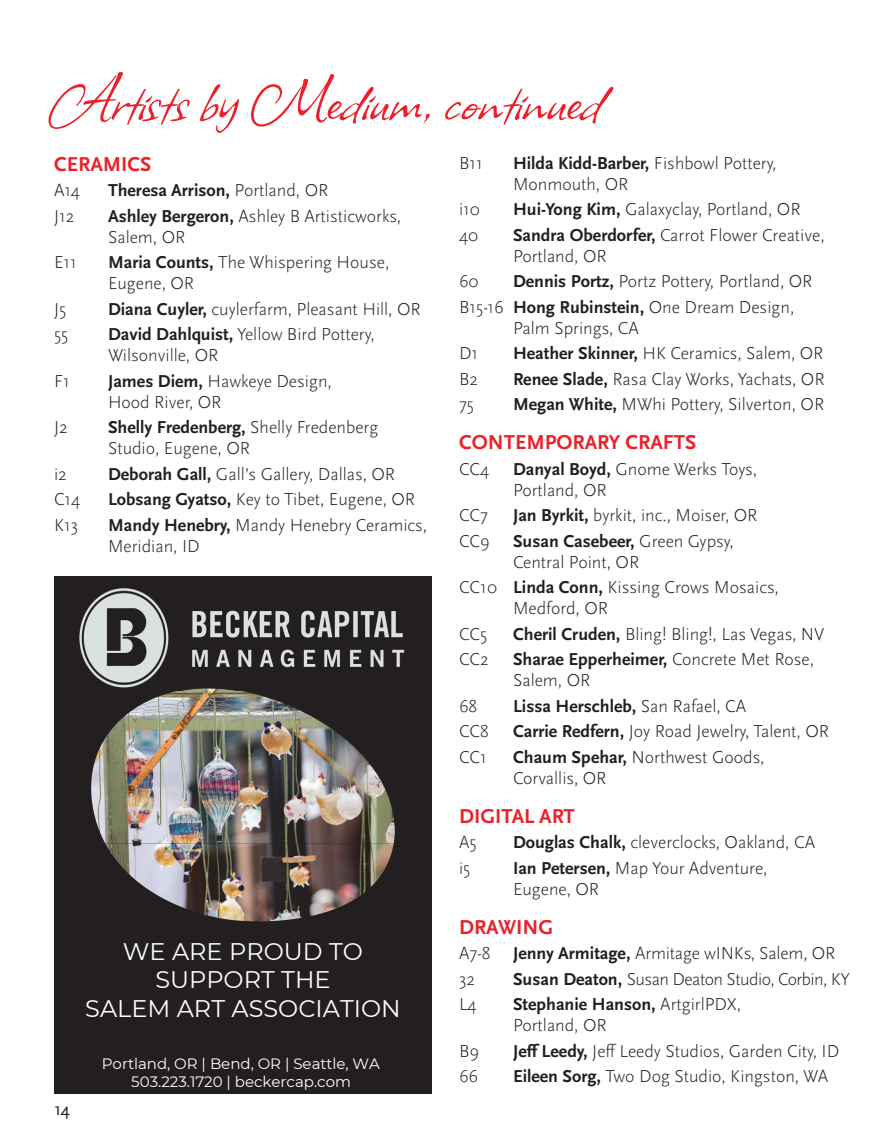
<style>
.page{position:relative;width:891px;height:1148px;background:#fff}
.page>*{position:absolute;margin:0;border:0;box-sizing:border-box;transform-origin:0 0}
.Page_header{font:72px "Allison";color:#ec2029}
.t1{font:24px/28.8px "Montserrat";color:#fff;text-align:center}
.Artist_lists_HEADER{font:700 21px "Scala Sans Pro";color:#ec2029}
.Artists_lists_by_med{font:300 18px/21px "Scala Sans Pro";color:#231f20}
.Artists_lists_by_med-2{font:700 18px "Scala Sans Pro";color:#231f20}
.Artists_lists_by_med-3{font:300 18px "Scala Sans Pro";letter-spacing:-.03em;color:#231f20}
.t2{font:18px "Scala Sans Pro";color:#231f20}
.t3{font:15px/18px "Montserrat";color:#fff;text-align:center}
.s1{font-weight:700}
.s2{font-weight:300}
</style>
<div class="page">
<img style="left:54px;top:576px;width:378px;height:517px">
<img style="left:125px;top:690px;width:80px;height:25px">
<img style="left:105px;top:843px;width:12px;height:17px">
<img style="left:80px;top:589px;width:326px;height:101px">
<p class="Page_header" style="left:54px;top:52px;width:549px">Artists by Medium, continued</p>
<p class="Artists_lists_by_med" style="left:459px;top:152px;width:25px">B11</p>
<p class="Artists_lists_by_med" style="left:513px;top:152px;width:265px"><span class="s1">Hilda Kidd-Barber,</span> Fishbowl Pottery,<br>Monmouth, OR</p>
<p class="Artists_lists_by_med" style="left:459px;top:199px;width:22px">i10</p>
<p class="Artists_lists_by_med" style="left:513px;top:199px;width:289px"><span class="s1">Hui-Yong Kim,</span> Galaxyclay, Portland, OR</p>
<p class="Artists_lists_by_med" style="left:459px;top:224px;width:21px">40</p>
<p class="Artists_lists_by_med" style="left:513px;top:224px;width:313px"><span class="s1">Sandra Oberdorfer,</span> Carrot Flower Creative,<br>Portland, OR</p>
<p class="Artists_lists_by_med" style="left:459px;top:271px;width:21px">60</p>
<p class="Artists_lists_by_med" style="left:513px;top:271px;width:301px"><span class="s1">Dennis Portz,</span> Portz Pottery, Portland, OR</p>
<p class="Artists_lists_by_med" style="left:513px;top:296px;width:283px;text-indent:-54px">B15-16 <span class="s1">Hong Rubinstein,</span> One Dream Design,<br>Palm Springs, CA</p>
<p class="Artists_lists_by_med" style="left:459px;top:343px;width:21px">D1</p>
<p class="Artists_lists_by_med" style="left:513px;top:343px;width:312px"><span class="s1">Heather Skinner,</span> HK Ceramics, Salem, OR</p>
<p class="Artists_lists_by_med" style="left:459px;top:368px;width:21px">B2</p>
<p class="Artists_lists_by_med" style="left:513px;top:368px;width:313px"><span class="s1">Renee Slade,</span> Rasa Clay Works, Yachats, OR</p>
<p class="Artists_lists_by_med" style="left:459px;top:394px;width:17px">75</p>
<p class="Artists_lists_by_med" style="left:513px;top:394px;width:313px"><span class="s1">Megan White,</span> MWhi Pottery, Silverton, OR</p>
<p class="Artist_lists_HEADER" style="left:459px;top:430px;width:239px">CONTEMPORARY CRAFTS</p>
<p class="Artists_lists_by_med" style="left:459px;top:458px;width:32px">CC4</p>
<p class="Artists_lists_by_med" style="left:513px;top:458px;width:245px"><span class="s1">Danyal Boyd,</span> Gnome Werks Toys,<br>Portland, OR</p>
<p class="Artists_lists_by_med" style="left:459px;top:505px;width:31px">CC7</p>
<p class="Artists_lists_by_med" style="left:513px;top:505px;width:246px"><span class="s1">Jan Byrkit,</span> byrkit, inc., Moiser, OR</p>
<p class="Artists_lists_by_med" style="left:459px;top:530px;width:32px">CC9</p>
<p class="Artists_lists_by_med" style="left:513px;top:530px;width:222px"><span class="s1">Susan Casebeer,</span> Green Gypsy,<br>Central Point, OR</p>
<p class="Artists_lists_by_med" style="left:513px;top:577px;width:267px;text-indent:-54px">CC10 <span class="s1">Linda Conn,</span> Kissing Crows Mosaics,<br>Medford, OR</p>
<p class="Artists_lists_by_med" style="left:459px;top:623px;width:30px">CC5</p>
<p class="Artists_lists_by_med" style="left:513px;top:623px;width:313px"><span class="s1">Cheril Cruden,</span> Bling! Bling!, Las Vegas, NV</p>
<p class="Artists_lists_by_med" style="left:459px;top:649px;width:31px">CC2</p>
<p class="Artists_lists_by_med" style="left:513px;top:649px;width:303px"><span class="s1">Sharae Epperheimer,</span> Concrete Met Rose,<br>Salem, OR</p>
<p class="Artists_lists_by_med" style="left:459px;top:695px;width:20px">68</p>
<p class="Artists_lists_by_med-2" style="left:513px;top:695px;width:235px">Lissa Herschleb, <span class="s2">San Rafael, CA</span></p>
<p class="Artists_lists_by_med" style="left:459px;top:721px;width:32px">CC8</p>
<p class="Artists_lists_by_med" style="left:513px;top:721px;width:318px"><span class="s1">Carrie Redfern,</span> Joy Road Jewelry, Talent, OR</p>
<p class="Artists_lists_by_med" style="left:459px;top:746px;width:30px">CC1</p>
<p class="Artists_lists_by_med" style="left:513px;top:746px;width:253px"><span class="s1">Chaum Spehar,</span> Northwest Goods,<br>Corvallis, OR</p>
<p class="Artist_lists_HEADER" style="left:459px;top:804px;width:117px">DIGITAL ART</p>
<p class="Artists_lists_by_med" style="left:459px;top:832px;width:19px">A5</p>
<p class="Artists_lists_by_med" style="left:513px;top:832px;width:304px"><span class="s1">Douglas Chalk,</span> cleverclocks, Oakland, CA</p>
<p class="Artists_lists_by_med" style="left:459px;top:857px;width:13px">i5</p>
<p class="Artists_lists_by_med" style="left:513px;top:857px;width:256px"><span class="s1">Ian Petersen,</span> Map Your Adventure,<br>Eugene, OR</p>
<p class="Artist_lists_HEADER" style="left:459px;top:915px;width:96px">DRAWING</p>
<p class="Artists_lists_by_med" style="left:459px;top:943px;width:378px">A7-8 <span class="s1">Jenny Armitage,</span> Armitage wINKs, Salem, OR</p>
<p class="Artists_lists_by_med" style="left:459px;top:968px;width:18px">32</p>
<p class="Artists_lists_by_med-3" style="left:513px;top:968px;width:339px"><span class="s1">Susan Deaton,</span> Susan Deaton Studio, Corbin, KY</p>
<p class="Artists_lists_by_med" style="left:459px;top:994px;width:19px">L4</p>
<p class="Artists_lists_by_med" style="left:513px;top:994px;width:230px"><span class="s1">Stephanie Hanson,</span> ArtgirlPDX,<br>Portland, OR</p>
<p class="Artists_lists_by_med" style="left:459px;top:1040px;width:21px">B9</p>
<p class="Artists_lists_by_med" style="left:513px;top:1040px;width:328px"><span class="s1">Jeff Leedy,</span> Jeff Leedy Studios, Garden City, ID</p>
<p class="Artists_lists_by_med" style="left:459px;top:1066px;width:21px">66</p>
<p class="Artists_lists_by_med" style="left:513px;top:1066px;width:317px"><span class="s1">Eileen Sorg,</span> Two Dog Studio, Kingston, WA</p>
<p class="Artist_lists_HEADER" style="left:54px;top:152px;width:99px">CERAMICS</p>
<p class="Artists_lists_by_med" style="left:54px;top:180px;width:28px">A14</p>
<p class="Artists_lists_by_med-2" style="left:108px;top:180px;width:222px">Theresa Arrison, <span class="s2">Portland, OR</span></p>
<p class="Artists_lists_by_med" style="left:54px;top:205px;width:22px">J12</p>
<p class="Artists_lists_by_med" style="left:108px;top:205px;width:295px"><span class="s1">Ashley Bergeron,</span> Ashley B Artisticworks,<br>Salem, OR</p>
<p class="Artists_lists_by_med" style="left:54px;top:252px;width:24px">E11</p>
<p class="Artists_lists_by_med" style="left:108px;top:252px;width:283px"><span class="s1">Maria Counts,</span> The Whispering House,<br>Eugene, OR</p>
<p class="Artists_lists_by_med" style="left:54px;top:298px;width:14px">J5</p>
<p class="Artists_lists_by_med" style="left:108px;top:298px;width:314px"><span class="s1">Diana Cuyler,</span> cuylerfarm, Pleasant Hill, OR</p>
<p class="Artists_lists_by_med" style="left:54px;top:324px;width:16px">55</p>
<p class="Artists_lists_by_med" style="left:108px;top:324px;width:268px"><span class="s1">David Dahlquist,</span> Yellow Bird Pottery,<br>Wilsonville, OR</p>
<p class="Artists_lists_by_med" style="left:54px;top:370px;width:17px">F1</p>
<p class="Artists_lists_by_med" style="left:108px;top:370px;width:225px"><span class="s1">James Diem,</span> Hawkeye Design,<br>Hood River, OR</p>
<p class="Artists_lists_by_med" style="left:54px;top:417px;width:15px">J2</p>
<p class="Artists_lists_by_med" style="left:108px;top:417px;width:272px"><span class="s1">Shelly Fredenberg,</span> Shelly Fredenberg<br>Studio, Eugene, OR</p>
<p class="Artists_lists_by_med" style="left:54px;top:463px;width:14px">i2</p>
<p class="Artists_lists_by_med" style="left:108px;top:463px;width:289px"><span class="s1">Deborah Gall,</span> Gall’s Gallery, Dallas, OR</p>
<p class="Artists_lists_by_med" style="left:54px;top:489px;width:28px">C14</p>
<p class="Artists_lists_by_med" style="left:108px;top:489px;width:309px"><span class="s1">Lobsang Gyatso,</span> Key to Tibet, Eugene, OR</p>
<p class="Artists_lists_by_med" style="left:54px;top:514px;width:26px">K13</p>
<p class="Artists_lists_by_med" style="left:108px;top:514px;width:321px"><span class="s1">Mandy Henebry,</span> Mandy Henebry Ceramics,<br>Meridian, ID</p>
<p class="t1" style="left:85px;top:935px;width:317px">WE ARE PROUD TO<br>SUPPORT THE<br>SALEM ART ASSOCIATION</p>
<p class="t3" style="left:102px;top:1054px;width:280px">Portland, OR | Bend, OR | Seattle, WA<br>503.223.1720 | beckercap.com</p>
<p class="t2" style="left:54px;top:1098px;width:18px">14</p>
</div>
